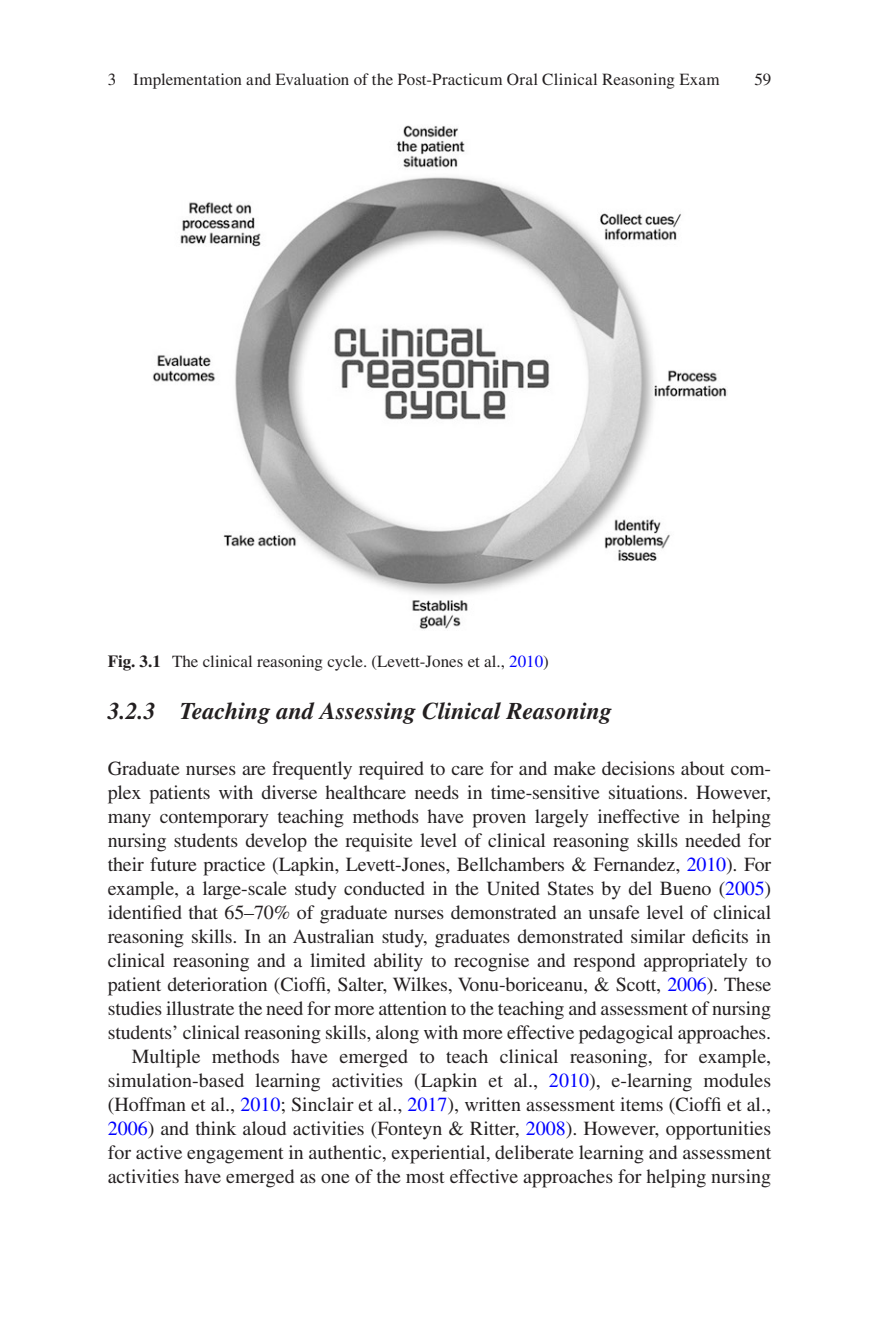
<style>
.page{position:relative;width:879px;height:1333px;background:#fff}
.page>*{position:absolute;margin:0;border:0;box-sizing:border-box;transform-origin:0 0}
._2_hd{font:italic 700 24px "Times LT Std";color:#231f20}
.Text_flush{font:20px/24px "Times LT Std";letter-spacing:-.01em;color:#231f20;text-align:justify}
.Text{font:20px/24px "Times LT Std";color:#231f20;text-align:justify}
.t1{font:17px "Times LT Std";color:#231f20}
.s1{font-weight:700}
.s2{color:#00f}
</style>
<div class="page">
<img style="left:153px;top:125px;width:574px;height:504px">
<p class="t1" style="left:108px;top:70px;width:613px">3 Implementation and Evaluation of the Post-Practicum Oral Clinical Reasoning Exam</p>
<p class="t1" style="left:754px;top:70px;width:18px">59</p>
<p class="t1" style="left:108px;top:651px;width:443px"><span class="s1">Fig. 3.1</span> The clinical reasoning cycle. (Levett-Jones et al., <span class="s2">2010</span>)</p>
<h3 class="_2_hd" style="left:108px;top:697px;width:506px">3.2.3 Teaching and Assessing Clinical Reasoning</h3>
<p class="Text_flush" style="left:108px;top:756px;width:665px">Graduate nurses are frequently required to care for and make decisions about com&shy;plex patients with diverse healthcare needs in time-sensitive situations. However, many contemporary teaching methods have proven largely ineffective in helping nursing students develop the requisite level of clinical reasoning skills needed for their future practice (Lapkin, Levett-Jones, Bellchambers &amp; Fernandez, <span class="s2">2010</span>). For example, a large-scale study conducted in the United States by del Bueno (<span class="s2">2005</span>) identified that 65–70% of graduate nurses demonstrated an unsafe level of clinical reasoning skills. In an Australian study, graduates demonstrated similar deficits in clinical reasoning and a limited ability to recognise and respond appropriately to patient deterioration (Cioffi, Salter, Wilkes, Vonu-boriceanu, &amp; Scott, <span class="s2">2006</span>). These studies illustrate the need for more attention to the teaching and assessment of nursing students’ clinical reasoning skills, along with more effective pedagogical approaches.</p>
<p class="Text" style="left:108px;top:1044px;width:665px;text-indent:24px">Multiple methods have emerged to teach clinical reasoning, for example, simulation-based learning activities (Lapkin et al., <span class="s2">2010</span>), e-learning modules (Hoffman et al., <span class="s2">2010</span>; Sinclair et al., <span class="s2">2017</span>), written assessment items (Cioffi et al., <span class="s2">2006</span>) and think aloud activities (Fonteyn &amp; Ritter, <span class="s2">2008</span>). However, opportunities for active engagement in authentic, experiential, deliberate learning and assessment activities have emerged as one of the most effective approaches for helping nursing</p>
</div>
